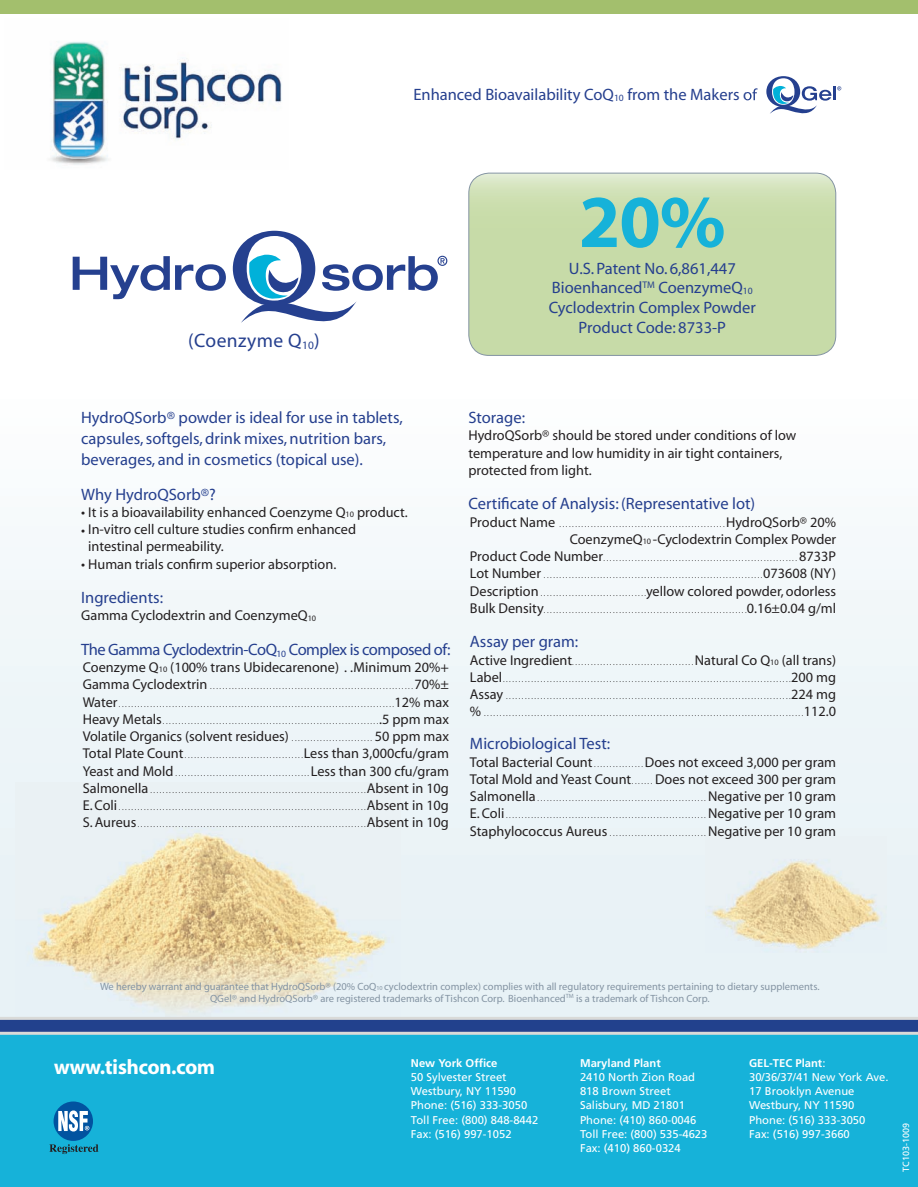
<style>
.page{position:relative;width:918px;height:1187px;background:#fff}
.page>*{position:absolute;margin:0;border:0;box-sizing:border-box;transform-origin:0 0}
.t1{font:75px "Myriad Headline";color:#16b2d9}
.t2{font:21px "Myriad Headline";color:#fff}
.t3{font:19.5px "Myriad";letter-spacing:.02em;color:#253f8e}
.t4{font:16.5px/21px "Myriad";color:#253f8e}
.t5{font:16.5px "Myriad";letter-spacing:-.03em;color:#253f8e}
.t6{font:14.25px/17.2px "Myriad";color:#231f20}
.t7{font:11.25px/14.2px "Frutiger";color:#fff}
.t8{font:700 11.25px "Frutiger";color:#fff}
.t9{font:10.5px/12px "Myriad";color:#8494a3;text-align:center}
.t10{font:9px "Frutiger";color:#fff}
.t11{font:7.5px "Myriad";color:#231f20}
.s1{font-size:9.6px}
.s2{font-size:8.25px}
.s3{font-size:14.25px}
.s4{font-size:7.5px}
.s5{font-size:6.15px}
.s6{font-weight:700}
</style>
<div class="page">
<div style="left:0;top:547px;width:917px;height:470px;background:#edf5f8"></div>
<img style="left:50px;top:41px;width:232px;height:124px">
<svg style="left:73px;top:256px;width:153px;height:43px"></svg>
<svg style="left:233px;top:231px;width:214px;height:92px"></svg>
<svg style="left:746px;top:88px;width:11px;height:12px"></svg>
<svg style="left:766px;top:76px;width:75px;height:38px"></svg>
<img style="left:16px;top:782px;width:384px;height:235px">
<img style="left:705px;top:837px;width:181px;height:116px">
<div style="left:0;top:0;width:917px;height:14px;background:#a3bf6d"></div>
<div style="left:0;top:1018px;width:917px;height:169px;background:#16b2d9"></div>
<svg style="left:0;top:1017px;width:917px;height:18px;background:#5d74a6"></svg>
<svg style="left:49px;top:1144px;width:49px;height:10px"></svg>
<div style="left:54px;top:1101px;width:39px;height:40px;background:#0153a0;border-radius:50%"></div>
<svg style="left:58px;top:1110px;width:31px;height:21px"></svg>
<svg style="left:469px;top:173px;width:366px;height:182px;background:#c9dcab"></svg>
<div style="left:468px;top:173px;width:368px;height:183px;border:1px solid #8494a3;border-radius:20px"></div>
<h3 class="t3" style="left:188px;top:331px;width:133px">(Coenzyme Q<sub>10</sub>)</h3>
<h3 class="t4" style="left:413px;top:85px;width:345px">Enhanced Bioavailability CoQ<span class="s1">10</span> from the Makers of</h3>
<h1 class="t1" style="left:579px;top:183px;width:147px">20%</h1>
<h3 class="t4" style="left:548px;top:279px;width:209px;line-height:19.8px;text-align:center">Bioenhanced<sup>TM</sup> CoenzymeQ<span class="s1">10<br></span>Cyclodextrin Complex Powder<br>Product Code: 8733-P</h3>
<h3 class="t4" style="left:568px;top:258px;width:169px">U.S. Patent No. 6,861,447</h3>
<h3 class="t4" style="left:81px;top:408px;width:323px">HydroQSorb® powder is ideal for use in tablets, capsules, softgels, drink mixes, nutrition bars, beverages, and in cosmetics (topical use).</h3>
<h3 class="t4" style="left:81px;top:484px;width:136px">Why HydroQSorb®?</h3>
<h3 class="t6" style="left:81px;top:504px;width:328px">• It is a bioavailability enhanced Coenzyme Q<span class="s2">10</span> product.</h3>
<h3 class="t6" style="left:88px;top:521px;width:269px;text-indent:-7px">• In-vitro cell culture studies confirm enhanced intestinal permeability.</h3>
<h3 class="t6" style="left:81px;top:556px;width:256px">• Human trials confirm superior absorption.</h3>
<h3 class="t4" style="left:81px;top:588px;width:83px">Ingredients:</h3>
<h3 class="t6" style="left:81px;top:607px;width:236px">Gamma Cyclodextrin and CoenzymeQ<span class="s2">10</span></h3>
<h3 class="t5" style="left:81px;top:641px;width:371px">The Gamma Cyclodextrin-CoQ<sub>10</sub> Complex is composed of:</h3>
<h3 class="t6" style="left:83px;top:659px;width:367px">Coenzyme Q<span class="s2">10</span> (100% trans Ubidecarenone) . .Minimum 20%+</h3>
<p class="t11" style="left:83px;top:683px;width:368px"><span class="s3">Gamma Cyclodextrin</span> .................................................................<span class="s3">70%±</span></p>
<p class="t11" style="left:83px;top:700px;width:367px"><span class="s3">Water</span> ........................................................................................<span class="s3">12% max</span></p>
<p class="t11" style="left:83px;top:717px;width:367px"><span class="s3">Heavy Metals</span> .....................................................................<span class="s3">.5 ppm max</span></p>
<h3 class="t6" style="left:83px;top:728px;width:367px">Volatile Organics (solvent residues) <span class="s4">. . . . . . . . . . . . . . . . . . . . . . . . . .</span> 50 ppm max</h3>
<p class="t11" style="left:83px;top:752px;width:367px"><span class="s3">Total Plate Count</span> ......................................<span class="s3">Less than 3,000cfu/gram</span></p>
<p class="t11" style="left:83px;top:769px;width:367px"><span class="s3">Yeast and Mold</span> ...........................................<span class="s3">Less than 300 cfu/gram</span></p>
<p class="t11" style="left:83px;top:786px;width:367px"><span class="s3">Salmonella</span> .....................................................................<span class="s3">Absent in 10g</span></p>
<p class="t11" style="left:83px;top:804px;width:367px"><span class="s3">E. Coli</span> ...............................................................................<span class="s3">Absent in 10g</span></p>
<p class="t11" style="left:83px;top:821px;width:367px"><span class="s3">S. Aureus</span> .........................................................................<span class="s3">Absent in 10g</span></p>
<h3 class="t4" style="left:468px;top:408px;width:58px">Storage:</h3>
<h3 class="t6" style="left:468px;top:427px;width:329px">HydroQSorb® should be stored under conditions of low temperature and low humidity in air tight containers, protected from light.</h3>
<h3 class="t4" style="left:468px;top:494px;width:288px">Certificate of Analysis: (Representative lot)</h3>
<p class="t11" style="left:470px;top:520px;width:367px"><span class="s3">Product Name</span> .....................................................<span class="s3">HydroQSorb® 20%</span></p>
<h3 class="t6" style="left:569px;top:531px;width:268px">CoenzymeQ<span class="s2">10</span> -Cyclodextrin Complex Powder</h3>
<p class="t11" style="left:470px;top:555px;width:367px"><span class="s3">Product Code Number</span> ..............................................................<span class="s3">8733P</span></p>
<p class="t11" style="left:470px;top:572px;width:367px"><span class="s3">Lot Number</span> ......................................................................<span class="s3">073608 (NY)</span></p>
<h3 class="t6" style="left:470px;top:583px;width:367px">Description <span class="s4">. . . . . . . . . . . . . . . . . . . . . . . . . . . . . . . . . .</span>yellow colored powder, odorless</h3>
<p class="t11" style="left:470px;top:606px;width:367px"><span class="s3">Bulk Density</span> .................................................................<span class="s3">0.16±0.04 g/ml</span></p>
<h3 class="t4" style="left:470px;top:632px;width:110px">Assay per gram:</h3>
<p class="t11" style="left:470px;top:658px;width:367px"><span class="s3">Active Ingredient</span> .......................................<span class="s3">Natural Co Q</span><span class="s2">10</span> <span class="s3">(all trans)</span></p>
<p class="t11" style="left:470px;top:675px;width:367px"><span class="s3">Label</span> ............................................................................................<span class="s3">200 mg</span></p>
<p class="t11" style="left:470px;top:693px;width:367px"><span class="s3">Assay</span> ...........................................................................................<span class="s3">224 mg</span></p>
<p class="t11" style="left:470px;top:710px;width:367px"><span class="s3">%</span> ......................................................................................................<span class="s3">112.0</span></p>
<h3 class="t4" style="left:470px;top:734px;width:142px">Microbiological Test:</h3>
<h3 class="t6" style="left:470px;top:754px;width:367px">Total Bacterial Count <span class="s4">. . . . . . . . . . . . . . . .</span> Does not exceed 3,000 per gram<br>Total Mold and Yeast Count <span class="s4">. . . . . . .</span> Does not exceed 300 per gram</h3>
<p class="t11" style="left:470px;top:795px;width:367px"><span class="s3">Salmonella</span> ......................................................<span class="s3">Negative per 10 gram</span></p>
<p class="t11" style="left:470px;top:812px;width:367px"><span class="s3">E. Coli</span> ................................................................<span class="s3">Negative per 10 gram</span></p>
<h3 class="t6" style="left:470px;top:823px;width:367px">Staphylococcus Aureus <span class="s4">...............................</span> Negative per 10 gram</h3>
<p class="t9" style="left:100px;top:981px;width:721px">We hereby warrant and guarantee that HydroQSorb® (20% CoQ<span class="s5">10</span> cyclodextrin complex) complies with all regulatory requirements pertaining to dietary supplements.<br>QGel® and HydroQSorb® are registered trademarks of Tishcon Corp. Bioenhanced<sup>TM</sup> is a trademark of Tishcon Corp.</p>
<h2 class="t2" style="left:54px;top:1055px;width:162px">www.tishcon.com</h2>
<h3 class="t8" style="left:411px;top:1056px;width:88px">New York Office</h3>
<h3 class="t7" style="left:411px;top:1069px;width:129px">50 Sylvester Street<br>Westbury, NY 11590<br>Phone: (516) 333-3050<br>Toll Free: (800) 848-8442<br>Fax: (516) 997-1052</h3>
<h3 class="t8" style="left:580px;top:1056px;width:82px">Maryland Plant</h3>
<h3 class="t7" style="left:580px;top:1070px;width:129px">2410 North Zion Road<br>818 Brown Street<br>Salisbury, MD 21801<br>Phone: (410) 860-0046<br>Toll Free: (800) 535-4623<br>Fax: (410) 860-0324</h3>
<h3 class="t7" style="left:749px;top:1055px;width:141px"><span class="s6">GEL-TEC Plant</span>:<br>30/36/37/41 New York Ave.<br>17 Brooklyn Avenue<br>Westbury, NY 11590<br>Phone: (516) 333-3050<br>Fax: (516) 997-3660</h3>
<p class="t10" style="left:900px;top:1172px;width:50px;rotate:-90deg">TC103-1009</p>
</div>
